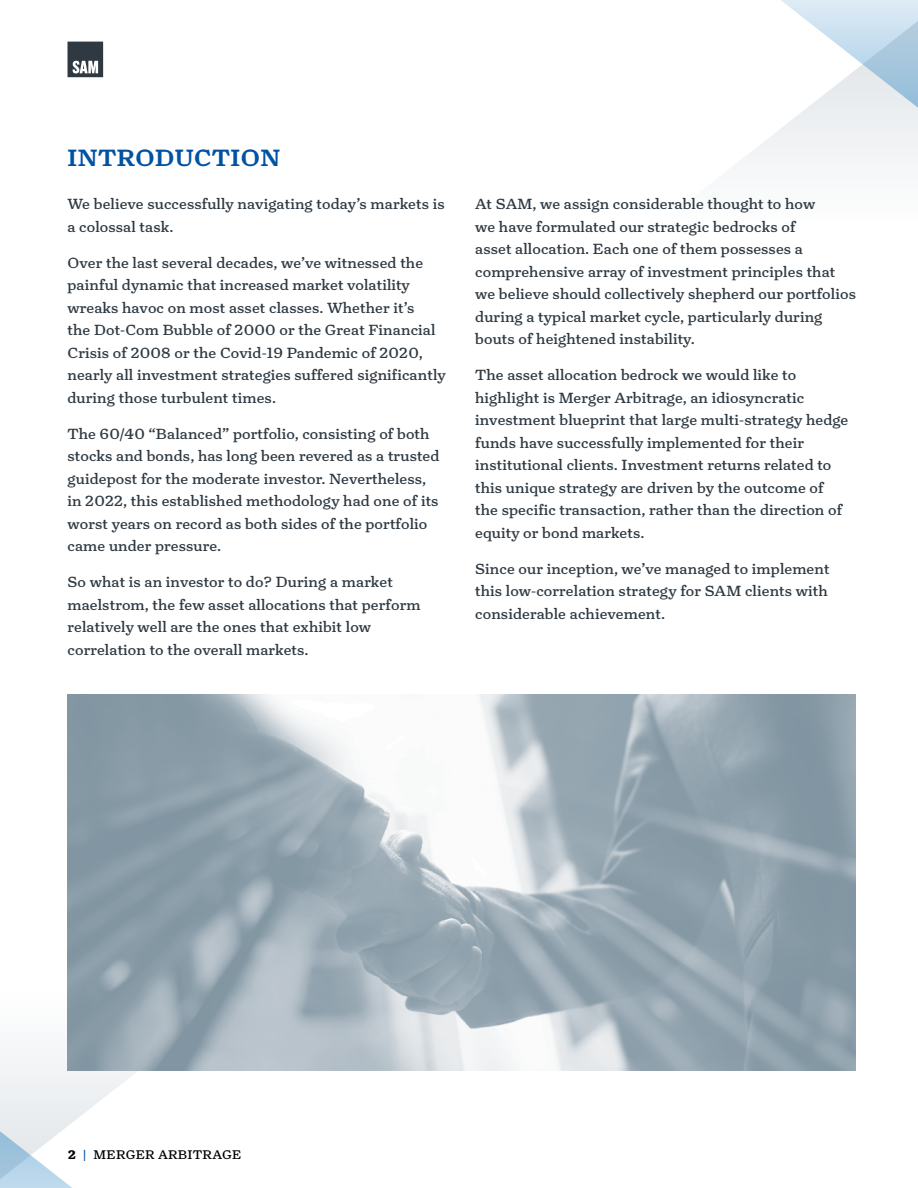
<style>
.page{position:relative;width:918px;height:1188px;background:#fff}
.page>*{position:absolute;margin:0;border:0;box-sizing:border-box;transform-origin:0 0}
.t1{font:500 24px "Turnip";letter-spacing:.02em;color:#0052a2}
.t2{font:15px/22.5px "Turnip";letter-spacing:.01em;color:#2e3942}
.t3{font:12.75px "Turnip";letter-spacing:.02em;color:#000}
.s1{font-weight:700}
.s2{color:#0052a2}
</style>
<div class="page">
<svg style="left:0;top:1025px;width:262px;height:163px"></svg>
<svg style="left:68px;top:42px;width:35px;height:35px"></svg>
<svg style="left:733px;top:0;width:185px;height:167px"></svg>
<img style="left:68px;top:694px;width:788px;height:376px">
<h1 class="t1" style="left:68px;top:143px;width:214px">INTRODUCTION</h1>
<p class="t2" style="left:68px;top:193px;width:379px">We believe successfully navigating today’s markets is a colossal task.</p>
<p class="t2" style="left:68px;top:251px;width:380px">Over the last several decades, we’ve witnessed the painful dynamic that increased market volatility wreaks havoc on most asset classes. Whether it’s<br>the Dot-Com Bubble of 2000 or the Great Financial Crisis of 2008 or the Covid-19 Pandemic of 2020, nearly all investment strategies suffered significantly during those turbulent times.</p>
<p class="t2" style="left:68px;top:422px;width:374px">The 60/40 “Balanced” portfolio, consisting of both stocks and bonds, has long been revered as a trusted guidepost for the moderate investor. Nevertheless, in 2022, this established methodology had one of its worst years on record as both sides of the portfolio came under pressure.</p>
<p class="t2" style="left:68px;top:571px;width:355px">So what is an investor to do? During a market maelstrom, the few asset allocations that perform relatively well are the ones that exhibit low correlation to the overall markets.</p>
<p class="t2" style="left:475px;top:193px;width:382px">At SAM, we assign considerable thought to how<br>we have formulated our strategic bedrocks of<br>asset allocation. Each one of them possesses a comprehensive array of investment principles that we believe should collectively shepherd our portfolios during a typical market cycle, particularly during bouts of heightened instability.</p>
<p class="t2" style="left:475px;top:364px;width:375px">The asset allocation bedrock we would like to highlight is Merger Arbitrage, an idiosyncratic investment blueprint that large multi-strategy hedge funds have successfully implemented for their institutional clients. Investment returns related to this unique strategy are driven by the outcome of the specific transaction, rather than the direction of equity or bond markets.</p>
<p class="t2" style="left:475px;top:557px;width:356px">Since our inception, we’ve managed to implement this low-correlation strategy for SAM clients with considerable achievement.</p>
<p class="t3" style="left:68px;top:1146px;width:175px"><span class="s1">2</span> <span class="s2">|</span> MERGER ARBITRAGE</p>
</div>
